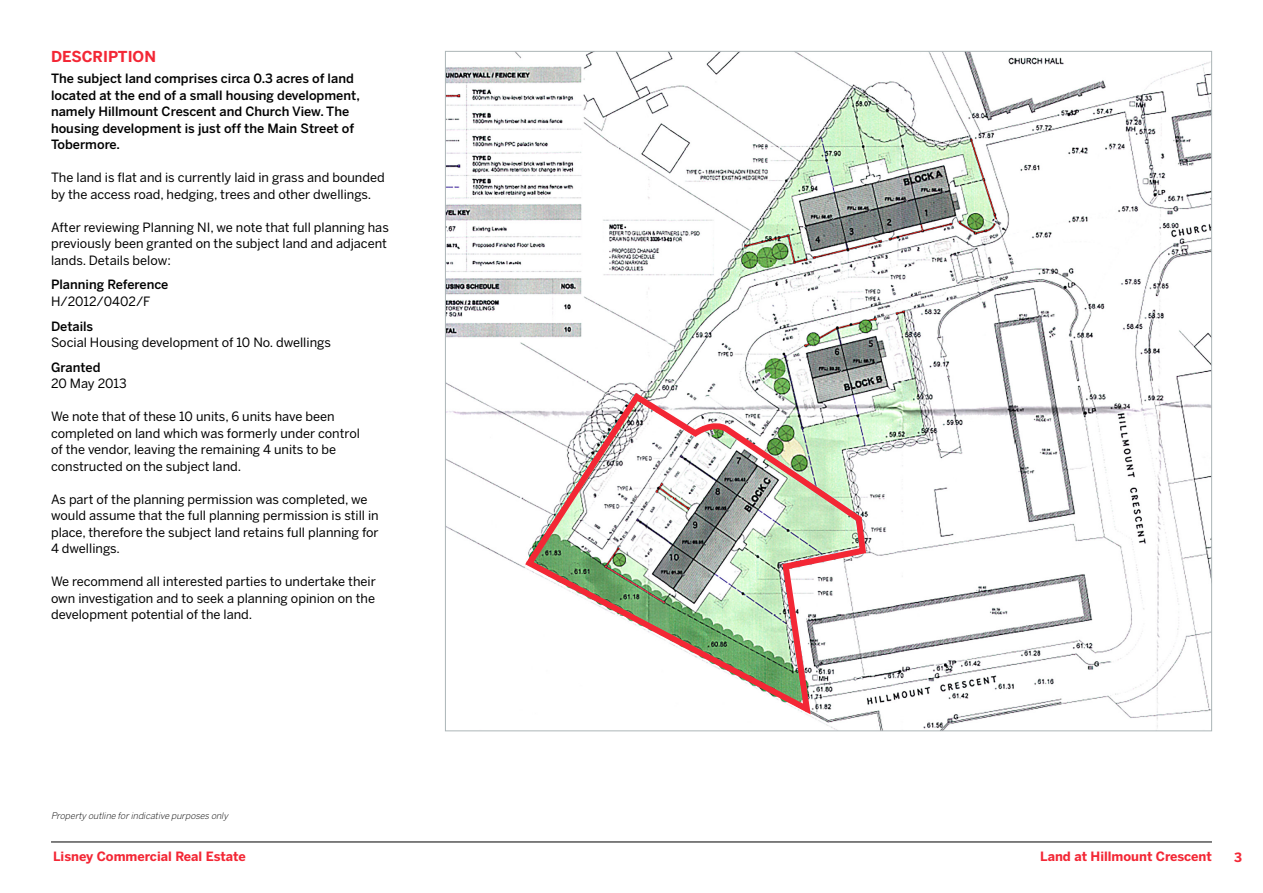
<style>
.page{position:relative;width:1263px;height:893px;background:#fff}
.page>*{position:absolute;margin:0;border:0;box-sizing:border-box;transform-origin:0 0}
.t1{font:700 15px "Benton Sans";color:#f32735}
.t2{font:12.75px/16.5px "Benton Sans";color:#000}
.t3{font:500 12.75px/16.5px "Benton Sans";color:#000}
.t4{font:700 12.75px "Benton Sans";color:#f32735}
.t5{font:italic 300 9px "Benton Sans";color:#000}
</style>
<div class="page">
<hr style="left:51px;top:842px;width:1161px;height:1px;background:#000">
<img style="left:447px;top:53px;width:763px;height:676px">
<img style="left:521px;top:389px;width:348px;height:331px">
<p class="t1" style="left:51px;top:48px;width:106px">DESCRIPTION</p>
<p class="t3" style="left:51px;top:70px;width:310px">The subject land comprises circa 0.3 acres of land located at the end of a small housing development, namely Hillmount Crescent and Church View. The housing development is just off the Main Street of Tobermore.</p>
<p class="t2" style="left:51px;top:169px;width:335px">The land is flat and is currently laid in grass and bounded by the access road, hedging, trees and other dwellings.</p>
<p class="t2" style="left:51px;top:219px;width:339px">After reviewing Planning NI, we note that full planning has previously been granted on the subject land and adjacent lands. Details below:</p>
<p class="t3" style="left:51px;top:276px;width:119px">Planning Reference</p>
<p class="t2" style="left:51px;top:293px;width:101px">H/2012/0402/F</p>
<p class="t3" style="left:51px;top:318px;width:44px">Details</p>
<p class="t2" style="left:51px;top:334px;width:281px">Social Housing development of 10 No. dwellings</p>
<p class="t3" style="left:51px;top:359px;width:51px">Granted</p>
<p class="t2" style="left:51px;top:375px;width:77px">20 May 2013</p>
<p class="t2" style="left:51px;top:408px;width:310px">We note that of these 10 units, 6 units have been completed on land which was formerly under control of the vendor, leaving the remaining 4 units to be constructed on the subject land.</p>
<p class="t2" style="left:51px;top:491px;width:329px">As part of the planning permission was completed, we would assume that the full planning permission is still in place, therefore the subject land retains full planning for 4 dwellings.</p>
<p class="t2" style="left:51px;top:573px;width:326px;text-align:justify">We recommend all interested parties to undertake their own investigation and to seek a planning opinion on the development potential of the land.</p>
<p class="t5" style="left:51px;top:810px;width:181px">Property outline forindicative purposes only</p>
<p class="t4" style="left:53px;top:849px;width:194px">Lisney Commercial Real Estate</p>
<p class="t4" style="left:1040px;top:849px;width:173px">Land at Hillmount Crescent</p>
<p class="t4" style="left:1234px;top:850px;width:9px">3</p>
</div>
